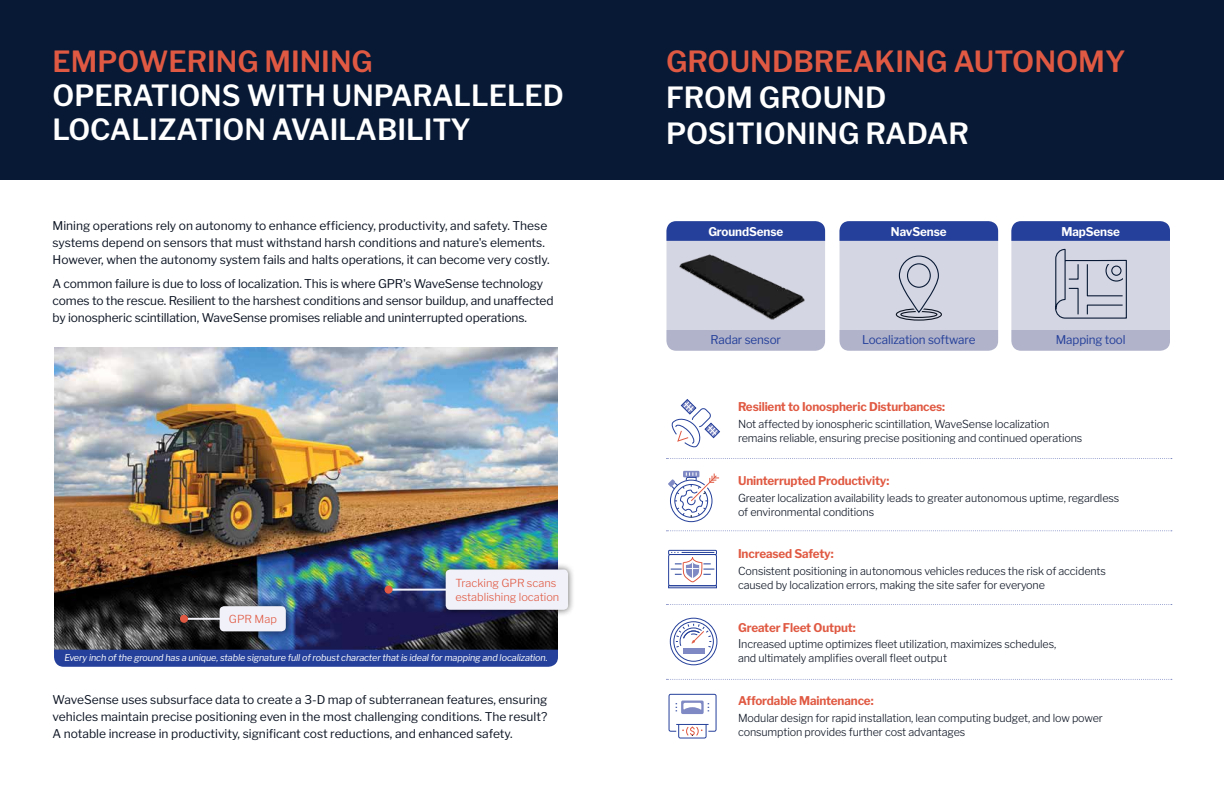
<style>
.page{position:relative;width:1224px;height:792px;background:#fff}
.page>*{position:absolute;margin:0;border:0;box-sizing:border-box;transform-origin:0 0}
.t1{font:600 29px/34px "Libre Franklin";color:#fff}
.t2{font:600 29px "Libre Franklin";color:#e05942}
.t3{font:12px/17px "Libre Franklin";letter-spacing:-.01em;color:#0c1422}
.t4{font:700 12px "Libre Franklin";letter-spacing:-.01em;color:#e05942}
.t5{font:12px "Libre Franklin";letter-spacing:-.01em;color:#25409a}
.t6{font:700 12px "Libre Franklin";letter-spacing:-.01em;color:#fff}
.t7{font:300 11px/14px "Libre Franklin";letter-spacing:-.01em;color:#0c1422}
.t8{font:300 11px/14px "Libre Franklin";color:#e05942}
.t9{font:italic 9.3px "Libre Franklin";letter-spacing:-.01em;color:#fff}
.s1{font-size:12px}
</style>
<div class="page">
<div style="left:0;top:0;width:1224px;height:180px;background:#071934"></div>
<img style="left:54px;top:348px;width:504px;height:302px">
<svg style="left:667px;top:458px;width:505px;height:1px"></svg>
<svg style="left:667px;top:604px;width:505px;height:1px"></svg>
<svg style="left:667px;top:679px;width:505px;height:1px"></svg>
<div style="left:666px;top:221px;width:159px;height:130px;background:#d5d6e3;border-radius:10px"></div>
<div style="left:666px;top:330px;width:159px;height:21px;background:#b1b3ca"></div>
<svg style="left:666px;top:221px;width:159px;height:20px;background:#2b459c"></svg>
<div style="left:840px;top:221px;width:158px;height:130px;background:#d5d6e3;border-radius:10px"></div>
<div style="left:840px;top:330px;width:158px;height:21px;background:#b1b3ca"></div>
<svg style="left:840px;top:221px;width:158px;height:20px;background:#2a449c"></svg>
<div style="left:1011px;top:221px;width:159px;height:130px;background:#d5d6e3;border-radius:10px"></div>
<div style="left:1011px;top:330px;width:159px;height:21px;background:#b1b3ca"></div>
<svg style="left:1011px;top:221px;width:159px;height:20px;background:#2b459c"></svg>
<img style="left:679px;top:254px;width:126px;height:66px">
<div style="left:899px;top:255px;width:40px;height:58px;border:1px solid #071934;border-radius:20px"></div>
<div style="left:907px;top:263px;width:24px;height:25px;border:1px solid #071934;border-radius:50%"></div>
<div style="left:896px;top:308px;width:46px;height:13px;border:1px solid #0c1422;border-radius:50%"></div>
<div style="left:900px;top:311px;width:37px;height:7px;border:1px solid #0c1422;border-radius:50%"></div>
<svg style="left:1055px;top:248px;width:72px;height:71px"></svg>
<div style="left:54px;top:650px;width:504px;height:17px;background:#25409a"></div>
<div style="left:683px;top:471px;width:16px;height:6px;background:#7f89c3"></div>
<svg style="left:667px;top:472px;width:505px;height:59px"></svg>
<div style="left:683px;top:649px;width:21px;height:5px;background:#7f89c3"></div>
<div style="left:670px;top:618px;width:47px;height:47px;border:1px solid #25409a;border-radius:50%"></div>
<div style="left:673px;top:621px;width:41px;height:41px;border:1px solid #25409a;border-radius:50%"></div>
<svg style="left:675px;top:623px;width:37px;height:25px"></svg>
<div style="left:668px;top:550px;width:49px;height:5px;border:1px solid #25409a"></div>
<svg style="left:668px;top:552px;width:49px;height:37px"></svg>
<hr style="left:676px;top:724px;width:33px;height:1px;background:#25409a">
<svg style="left:678px;top:725px;width:29px;height:14px"></svg>
<div style="left:669px;top:694px;width:48px;height:38px;border:1px solid #25409a;border-radius:2px"></div>
<svg style="left:681px;top:701px;width:23px;height:13px"></svg>
<svg style="left:683px;top:703px;width:18px;height:7px"></svg>
<div style="left:213px;top:599px;width:80px;height:39px;background:#000;opacity:.6"></div>
<div style="left:220px;top:606px;width:66px;height:25px;background:#f1f1f9;border-radius:4px"></div>
<div style="left:439px;top:562px;width:136px;height:55px;background:#000;opacity:.6"></div>
<div style="left:446px;top:569px;width:122px;height:41px;background:#f1f1f9;border-radius:4px"></div>
<hr style="left:390px;top:589px;width:59px;height:2px;background:#f1f1f9">
<hr style="left:186px;top:618px;width:36px;height:2px;background:#f1f1f9">
<div style="left:385px;top:586px;width:8px;height:8px;background:#e05942;border-radius:50%"></div>
<div style="left:180px;top:615px;width:8px;height:8px;background:#e05942;border-radius:50%"></div>
<svg style="left:671px;top:399px;width:49px;height:49px"></svg>
<h1 class="t2" style="left:53px;top:39px;width:322px">EMPOWERING MINING</h1>
<h1 class="t1" style="left:53px;top:76px;width:513px">OPERATIONS WITH UNPARALLELED<br>LOCALIZATION AVAILABILITY</h1>
<p class="t3" style="left:53px;top:216px;width:499px">Mining operations rely on autonomy to enhance efficiency, productivity, and safety. These systems depend on sensors that must withstand harsh conditions and nature's elements.<br>However, when the autonomy system fails and halts operations, it can become very costly.</p>
<p class="t3" style="left:53px;top:274px;width:503px">A common failure is due to loss of localization. This is where GPR's WaveSense technology comes to the rescue. Resilient to the harshest conditions and sensor buildup, and unaffected by ionospheric scintillation, WaveSense promises reliable and uninterrupted operations.</p>
<p class="t8" style="left:229px;top:611px;width:49px">GPR Map</p>
<p class="t8" style="left:455px;top:575px;width:105px">Tracking GPR scans establishing location</p>
<p class="t9" style="left:64px;top:650px;width:485px">Every inch of the ground has a unique, stable signature full of robust character that is ideal for mapping and localization.</p>
<p class="t3" style="left:53px;top:690px;width:496px;text-align:justify">WaveSense uses subsurface data to create a 3-D map of subterranean features, ensuring vehicles maintain precise positioning even in the most challenging conditions. The result?<br>A notable increase in productivity, significant cost reductions, and enhanced safety.</p>
<h1 class="t2" style="left:666px;top:39px;width:461px">GROUNDBREAKING AUTONOMY</h1>
<h1 class="t1" style="left:666px;top:77px;width:305px;line-height:36px">FROM GROUND<br>POSITIONING RADAR</h1>
<p class="t6" style="left:708px;top:223px;width:76px">GroundSense</p>
<p class="t5" style="left:711px;top:331px;width:72px">Radar sensor</p>
<p class="t6" style="left:891px;top:223px;width:57px">NavSense</p>
<p class="t6" style="left:1061px;top:223px;width:60px">MapSense</p>
<p class="t5" style="left:862px;top:331px;width:115px">Localization software</p>
<p class="t5" style="left:1056px;top:331px;width:71px">Mapping tool</p>
<p class="t4" style="left:738px;top:398px;width:209px">Resilient to Ionospheric Disturbances:</p>
<p class="t7" style="left:738px;top:416px;width:346px">Not affected by ionospheric scintillation, WaveSense localization remains reliable, ensuring precise positioning and continued operations</p>
<p class="t4" style="left:738px;top:471px;width:153px">Uninterrupted Productivity:</p>
<p class="t7" style="left:738px;top:490px;width:383px">Greater localization availability leads to greater autonomous uptime, regardless of environmental conditions</p>
<p class="t4" style="left:738px;top:544px;width:97px">Increased Safety:</p>
<p class="t7" style="left:738px;top:563px;width:369px">Consistent positioning in autonomous vehicles reduces the risk of accidents caused by localization errors, making the site safer for everyone</p>
<p class="t4" style="left:738px;top:618px;width:119px">Greater Fleet Output:</p>
<p class="t7" style="left:738px;top:636px;width:320px"><span class="s1">I</span>ncreased uptime optimizes fleet utilization, maximizes schedules, and ultimately amplifies overall fleet output</p>
<p class="t4" style="left:738px;top:691px;width:137px">Affordable Maintenance:</p>
<p class="t7" style="left:738px;top:710px;width:366px">Modular design for rapid installation, lean computing budget, and low power consumption provides further cost advantages</p>
</div>
